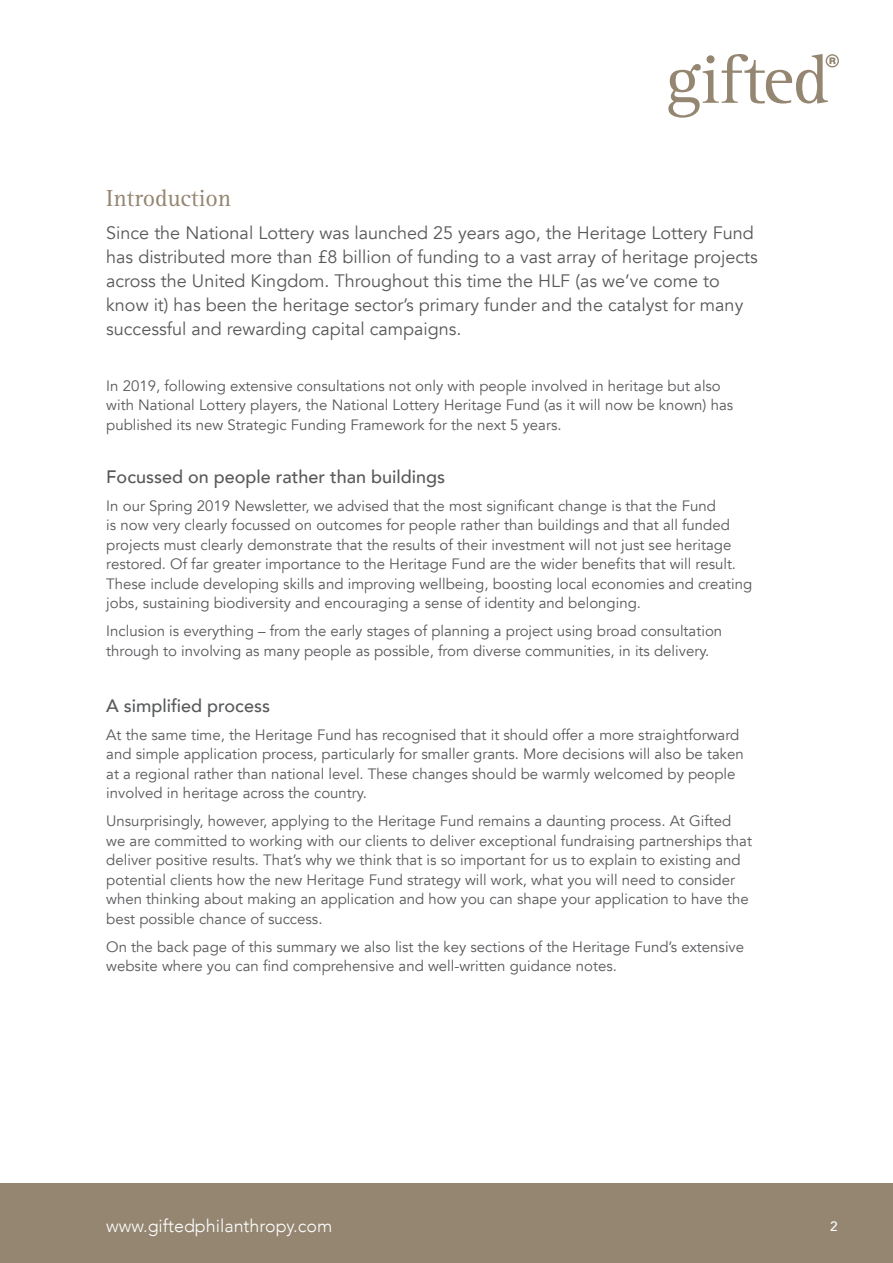
<style>
.page{position:relative;width:893px;height:1263px;background:#fff}
.page>*{position:absolute;margin:0;border:0;box-sizing:border-box;transform-origin:0 0}
.t1{font:24px "Rotis Serif";color:#948671}
.t2{font:18px/24px "Avenir";color:#58595b}
.t3{font:500 18px "Avenir";color:#58595b}
.t4{font:300 17.85px "Avenir";color:#fff}
.t5{font:15px/19.5px "Avenir";color:#58595b}
.t6{font:500 13.5px "Avenir";color:#fff}
</style>
<div class="page">
<div style="left:0;top:1184px;width:893px;height:79px;background:#948671"></div>
<svg style="left:668px;top:54px;width:171px;height:64px"></svg>
<h1 class="t1" style="left:106px;top:184px;width:127px">Introduction</h1>
<p class="t2" style="left:106px;top:221px;width:653px">Since the National Lottery was launched 25 years ago, the Heritage Lottery Fund has distributed more than £8 billion of funding to a vast array of heritage projects across the United Kingdom. Throughout this time the HLF (as we’ve come to know it) has been the heritage sector’s primary funder and the catalyst for many successful and rewarding capital campaigns.</p>
<p class="t5" style="left:106px;top:376px;width:628px">In 2019, following extensive consultations not only with people involved in heritage but also with National Lottery players, the National Lottery Heritage Fund (as it will now be known) has published its new Strategic Funding Framework for the next 5 years.</p>
<p class="t3" style="left:106px;top:461px;width:340px">Focussed on people rather than buildings</p>
<p class="t5" style="left:106px;top:496px;width:647px">In our Spring 2019 Newsletter, we advised that the most significant change is that the Fund<br>is now very clearly focussed on outcomes for people rather than buildings and that all funded projects must clearly demonstrate that the results of their investment will not just see heritage restored. Of far greater importance to the Heritage Fund are the wider benefits that will result.<br>These include developing skills and improving wellbeing, boosting local economies and creating jobs, sustaining biodiversity and encouraging a sense of identity and belonging.</p>
<p class="t5" style="left:106px;top:621px;width:617px">Inclusion is everything – from the early stages of planning a project using broad consultation through to involving as many people as possible, from diverse communities, in its delivery.</p>
<p class="t3" style="left:106px;top:690px;width:165px">A simplified process</p>
<p class="t5" style="left:106px;top:725px;width:639px">At the same time, the Heritage Fund has recognised that it should offer a more straightforward and simple application process, particularly for smaller grants. More decisions will also be taken at a regional rather than national level. These changes should be warmly welcomed by people involved in heritage across the country.</p>
<p class="t5" style="left:106px;top:811px;width:647px">Unsurprisingly, however, applying to the Heritage Fund remains a daunting process. At Gifted we are committed to working with our clients to deliver exceptional fundraising partnerships that deliver positive results. That’s why we think that is so important for us to explain to existing and potential clients how the new Heritage Fund strategy will work, what you will need to consider when thinking about making an application and how you can shape your application to have the best possible chance of success.</p>
<p class="t5" style="left:106px;top:937px;width:639px">On the back page of this summary we also list the key sections of the Heritage Fund’s extensive website where you can find comprehensive and well-written guidance notes.</p>
<p class="t4" style="left:106px;top:1215px;width:228px">www.giftedphilanthropy.com</p>
<p class="t6" style="left:830px;top:1214px;width:9px">2</p>
</div>
